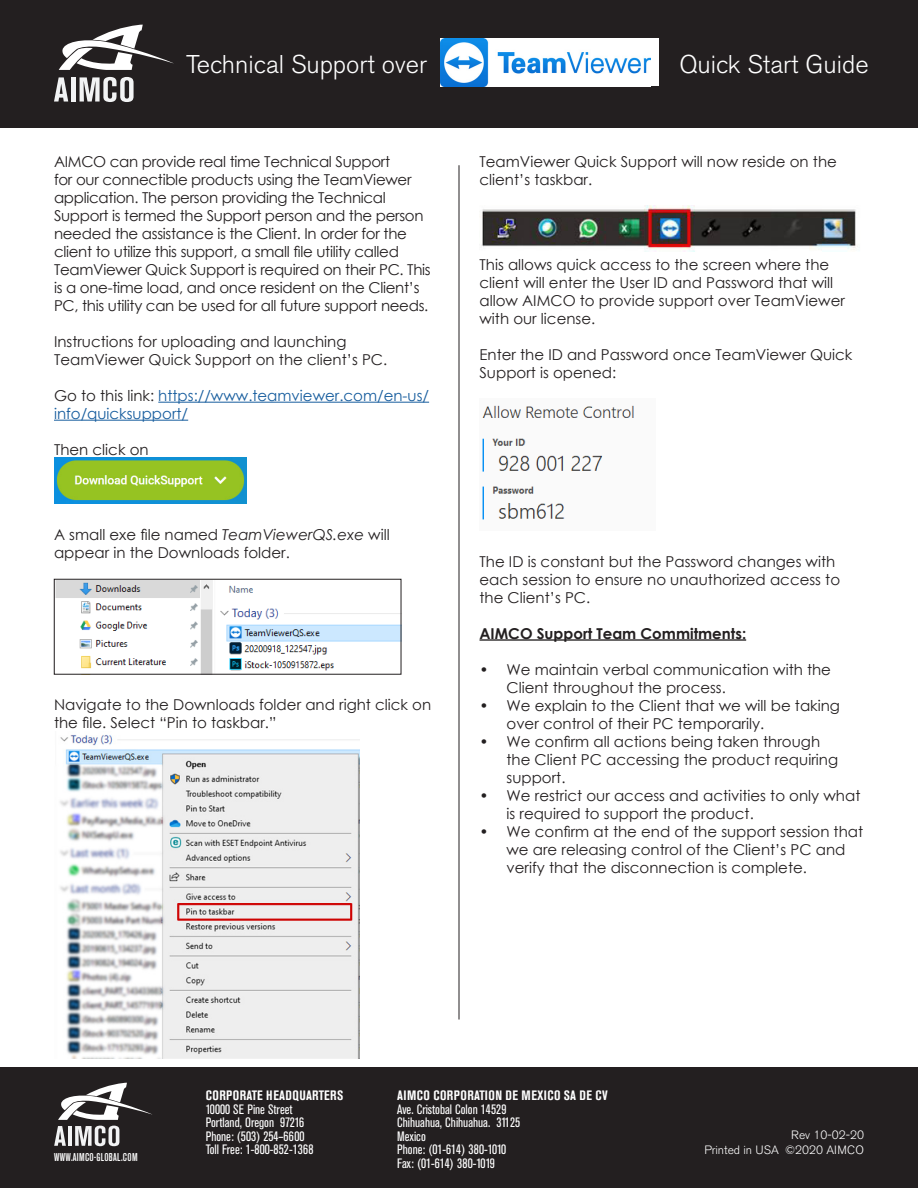
<style>
.page{position:relative;width:918px;height:1188px;background:#fff}
.page>*{position:absolute;margin:0;border:0;box-sizing:border-box;transform-origin:0 0}
.t1{font:300 25.5px "Akzidenz Grotesk BE";color:#fff}
.t2{font:15px/18px "Century Gothic";color:#231f20}
.t3{font:15px/18px "Century Gothic";letter-spacing:-.02em;color:#231f20}
.t4{font:15px/18px "Century Gothic";color:#175d9e}
.t5{font:700 15px "Century Gothic";color:#231f20}
.Black_Address_Block{font:condensed 13.5px "Akzidenz Grotesk BE";color:#fff}
.Black_Text_-_Company{font:700 condensed 13.5px "Akzidenz Grotesk BE";letter-spacing:.035em;color:#fff}
.t6{font:300 12px "Akzidenz Grotesk BE";color:#fff}
.t7{font:500 condensed 11.25px "Akzidenz Grotesk BE";letter-spacing:.03em;color:#fff}
.s1{color:#231f20}
.s2{font-style:italic}
</style>
<div class="page">
<div style="left:0;top:0;width:918px;height:127px;background:#231f20"></div>
<div style="left:0;top:1068px;width:918px;height:120px;background:#231f20"></div>
<svg style="left:54px;top:1082px;width:98px;height:64px"></svg>
<hr style="left:158px;top:402px;width:271px;height:1px;background:#175d9e">
<hr style="left:54px;top:420px;width:134px;height:1px;background:#175d9e">
<img style="left:54px;top:458px;width:192px;height:46px">
<img style="left:56px;top:581px;width:343px;height:91px">
<div style="left:54px;top:579px;width:347px;height:95px;border:1px solid #231f20"></div>
<img style="left:60px;top:735px;width:299px;height:323px">
<hr style="left:480px;top:639px;width:266px;height:2px;background:#231f20">
<img style="left:481px;top:206px;width:379px;height:46px">
<img style="left:482px;top:405px;width:152px;height:115px">
<hr style="left:459px;top:165px;width:1px;height:855px;background:#231f20">
<svg style="left:54px;top:24px;width:120px;height:78px"></svg>
<div style="left:441px;top:38px;width:218px;height:48px;background:#fff"></div>
<img style="left:441px;top:38px;width:209px;height:48px">
<p class="t1" style="left:186px;top:49px;width:242px">Technical Support over</p>
<p class="t1" style="left:679px;top:49px;width:191px">Quick Start Guide</p>
<p class="t3" style="left:54px;top:152px;width:378px">AIMCO can provide real time Technical Support<br>for our connectible products using the TeamViewer application. The person providing the Technical Support is termed the Support person and the person needed the assistance is the Client. In order for the client to utilize this support, a small file utility called TeamViewer Quick Support is required on their PC. This is a one-time load, and once resident on the Client’s PC, this utility can be used for all future support needs.</p>
<p class="t2" style="left:54px;top:332px;width:335px">Instructions for uploading and launching<br>TeamViewer Quick Support on the client’s PC.</p>
<p class="t4" style="left:54px;top:386px;width:377px"><span class="s1">Go to this link:</span> https://www.teamviewer.com/en-us/ info/quicksupport/</p>
<p class="t2" style="left:54px;top:440px;width:96px">Then click on</p>
<p class="t2" style="left:54px;top:525px;width:337px">A small exe file named <span class="s2">TeamViewerQS.exe</span> will appear in the Downloads folder.</p>
<p class="t2" style="left:54px;top:696px;width:379px">Navigate to the Downloads folder and right click on the file. Select “Pin to taskbar.”</p>
<p class="t2" style="left:480px;top:152px;width:359px">TeamViewer Quick Support will now reside on the client’s taskbar.</p>
<p class="t2" style="left:480px;top:255px;width:367px">This allows quick access to the screen where the client will enter the User ID and Password that will allow AIMCO to provide support over TeamViewer with our license.</p>
<p class="t2" style="left:480px;top:345px;width:374px">Enter the ID and Password once TeamViewer Quick<br>Support is opened:</p>
<p class="t2" style="left:480px;top:552px;width:362px">The ID is constant but the Password changes with each session to ensure no unauthorized access to the Client’s PC.</p>
<p class="t5" style="left:480px;top:622px;width:268px">AIMCO Support Team Commitments:</p>
<p class="t2" style="left:507px;top:660px;width:326px;text-indent:-27px">• We maintain verbal communication with the<br>Client throughout the process.</p>
<p class="t2" style="left:507px;top:696px;width:335px;text-indent:-27px">• We explain to the Client that we will be taking over control of their PC temporarily.</p>
<p class="t2" style="left:507px;top:732px;width:333px;text-indent:-27px">• We confirm all actions being taken through the Client PC accessing the product requiring support.</p>
<p class="t2" style="left:507px;top:786px;width:355px;text-indent:-27px">• We restrict our access and activities to only what is required to support the product.</p>
<p class="t2" style="left:507px;top:822px;width:358px;text-indent:-27px">• We confirm at the end of the support session that we are releasing control of the Client’s PC and verify that the disconnection is complete.</p>
<p class="t7" style="left:54px;top:1151px;width:85px">WWW.AIMCO-GLOBAL.COM</p>
<p class="Black_Text_-_Company" style="left:206px;top:1088px;width:139px">CORPORATE HEADQUARTERS</p>
<p class="Black_Address_Block" style="left:206px;top:1102px;width:88px">10000 SE Pine Street</p>
<p class="Black_Address_Block" style="left:206px;top:1115px;width:100px">Portland, Oregon 97216</p>
<p class="Black_Address_Block" style="left:206px;top:1129px;width:100px">Phone: (503) 254–6600</p>
<p class="Black_Address_Block" style="left:206px;top:1142px;width:109px">Toll Free: 1-800-852-1368</p>
<p class="Black_Text_-_Company" style="left:397px;top:1088px;width:212px">AIMCO CORPORATION DE MEXICO SA DE CV</p>
<p class="Black_Address_Block" style="left:397px;top:1102px;width:111px">Ave. Cristobal Colon 14529</p>
<p class="Black_Address_Block" style="left:397px;top:1115px;width:124px">Chihuahua, Chihuahua. 31125</p>
<p class="Black_Address_Block" style="left:397px;top:1129px;width:30px">Mexico</p>
<p class="Black_Address_Block" style="left:397px;top:1142px;width:111px">Phone: (01-614) 380-1010</p>
<p class="Black_Address_Block" style="left:397px;top:1156px;width:99px">Fax: (01-614) 380-1019</p>
<p class="t6" style="left:791px;top:1128px;width:74px">Rev 10-02-20</p>
<p class="t6" style="left:704px;top:1143px;width:161px">Printed in USA ©2020 AIMCO</p>
</div>
